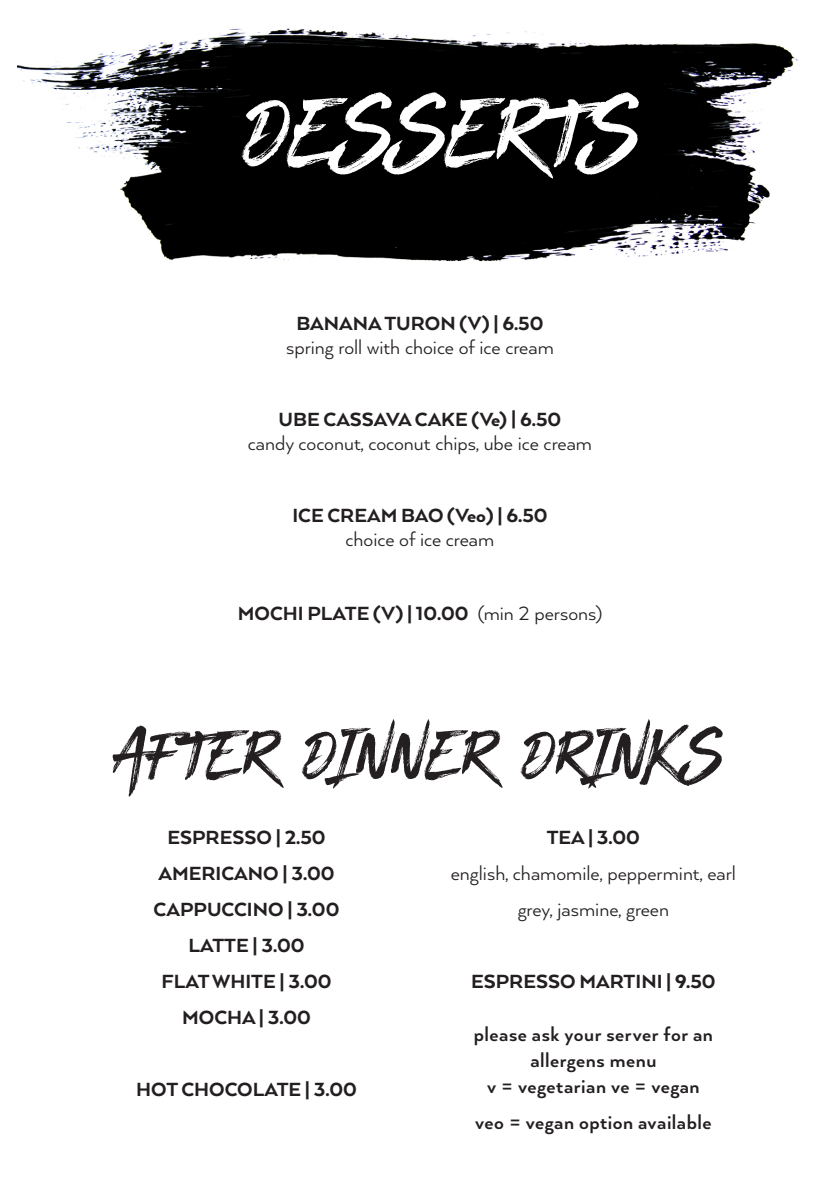
<style>
.page{position:relative;width:840px;height:1191px;background:#fff}
.page>*{position:absolute;margin:0;border:0;box-sizing:border-box;transform-origin:0 0}
.t1{font:106px "BLACKHAWK";color:#fff}
.t2{font:76px "BLACKHAWK";color:#231f20}
.t3{font:800 22px "Arquitecta";color:#231f20}
.t4{font:22px/36px "Arquitecta";color:#231f20;text-align:center}
.t5{font:700 22px "Arquitecta";letter-spacing:.02em;color:#231f20}
.s1{font-weight:400}
</style>
<div class="page">
<img style="left:17px;top:26px;width:781px;height:236px">
<p class="t1" style="left:245px;top:67px;width:396px">DESSERTS</p>
<p class="t3" style="left:296px;top:309px;width:248px">BANANA TURON (V) | 6.50</p>
<p class="t4" style="left:286px;top:328px;width:269px">spring roll with choice of ice cream</p>
<p class="t3" style="left:278px;top:405px;width:284px">UBE CASSAVA CAKE (Ve) | 6.50</p>
<p class="t4" style="left:248px;top:424px;width:345px">candy coconut, coconut chips, ube ice cream</p>
<p class="t3" style="left:292px;top:501px;width:256px">ICE CREAM BAO (Veo) | 6.50</p>
<p class="t4" style="left:345px;top:520px;width:150px">choice of ice cream</p>
<p class="t3" style="left:238px;top:600px;width:365px">MOCHI PLATE (V) | 10.00 <span class="s1">(min 2 persons)</span></p>
<p class="t2" style="left:116px;top:708px;width:608px">AFTER DINNER DRINKS</p>
<p class="t3" style="left:167px;top:823px;width:159px">ESPRESSO | 2.50</p>
<p class="t3" style="left:158px;top:859px;width:177px">AMERICANO | 3.00</p>
<p class="t3" style="left:153px;top:895px;width:187px">CAPPUCCINO | 3.00</p>
<p class="t3" style="left:188px;top:931px;width:117px">LATTE | 3.00</p>
<p class="t3" style="left:161px;top:967px;width:171px">FLAT WHITE | 3.00</p>
<p class="t3" style="left:182px;top:1003px;width:130px">MOCHA | 3.00</p>
<p class="t3" style="left:546px;top:823px;width:95px">TEA | 3.00</p>
<p class="t4" style="left:450px;top:854px;width:286px">english, chamomile, peppermint, earl grey, jasmine, green</p>
<p class="t3" style="left:471px;top:967px;width:246px">ESPRESSO MARTINI | 9.50</p>
<p class="t5" style="left:473px;top:1020px;width:240px">please ask your server for an</p>
<p class="t5" style="left:530px;top:1046px;width:127px">allergens menu</p>
<p class="t5" style="left:487px;top:1073px;width:214px">v = vegetarian ve = vegan</p>
<p class="t5" style="left:475px;top:1109px;width:238px">veo = vegan option available</p>
<p class="t3" style="left:136px;top:1075px;width:222px">HOT CHOCOLATE | 3.00</p>
</div>
